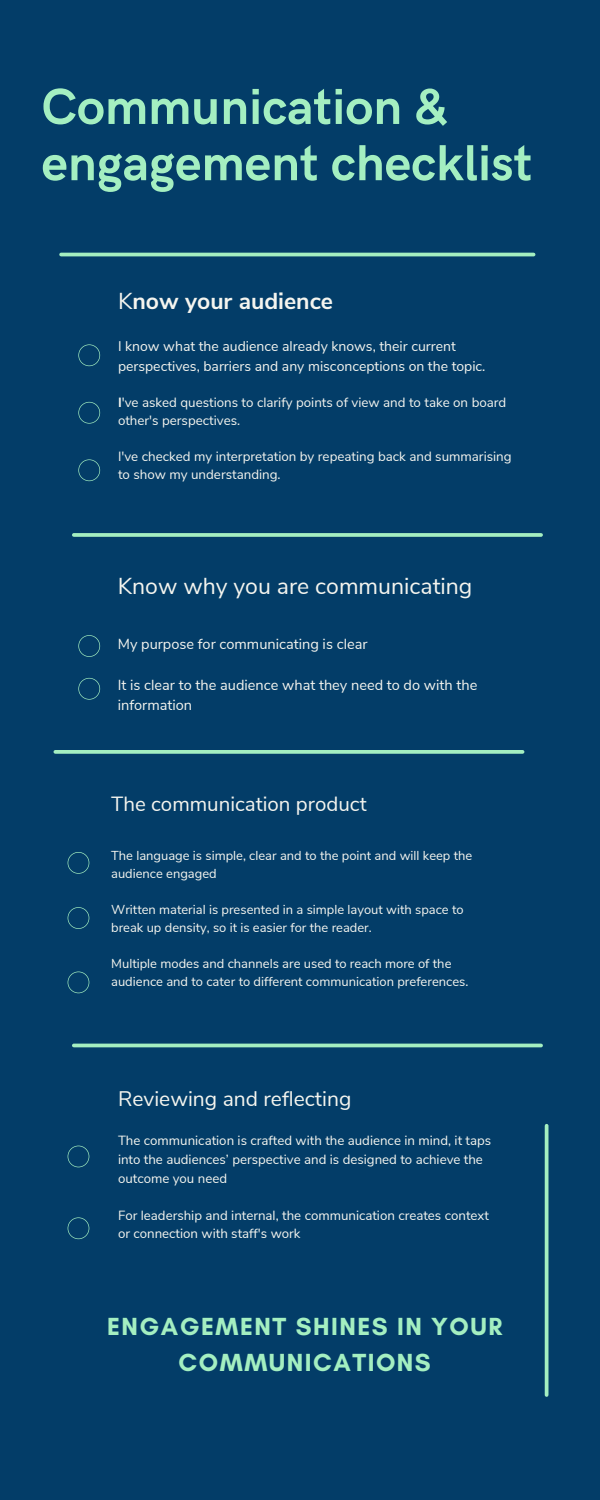
<style>
.page{position:relative;width:600px;height:1500px;background:#033d68}
.page>*{position:absolute;margin:0;border:0;box-sizing:border-box;transform-origin:0 0}
.t1{font:700 50.8px/56.2px "HK Grotesk";color:#a4efc1}
.t2{font:700 25.2px/35.2px "Glacial Indifference";letter-spacing:.06em;color:#a4efc1;text-align:center}
.t3{font:23px "Nunito Sans";color:#f5f5ef}
.t4{font:700 23px "Nunito Sans";color:#f5f5ef}
.t5{font:21.1px "Nunito Sans";color:#f5f5ef}
.t6{font:20.5px "Nunito Sans";color:#f5f5ef}
.t7{font:14.5px/20.2px "Nunito Sans";color:#f5f5ef}
.t8{font:14px/19.5px "Nunito Sans";color:#f5f5ef}
.t9{font:13.3px/18.5px "Nunito Sans";color:#f5f5ef}
.t10{font:13px/18.1px "Nunito Sans";color:#f5f5ef}
.t11{font:12.9px/18.1px "Nunito Sans";color:#f5f5ef}
.s1{font-weight:400}
.s2{font-weight:700}
</style>
<div class="page">
<hr style="left:61px;top:253px;width:473px;height:3px;background:#a4efc1">
<svg style="left:55px;top:750px;width:468px;height:4px;fill:#a4efc1"></svg>
<hr style="left:74px;top:1044px;width:467px;height:3px;background:#a4efc1">
<svg style="left:74px;top:533px;width:467px;height:4px;fill:#9ee8bd"></svg>
<hr style="left:545px;top:1126px;width:3px;height:269px;background:#a4efc1">
<svg style="left:78px;top:344px;width:22px;height:22px"></svg>
<svg style="left:78px;top:402px;width:22px;height:22px"></svg>
<svg style="left:78px;top:459px;width:22px;height:22px"></svg>
<svg style="left:78px;top:678px;width:22px;height:22px"></svg>
<svg style="left:78px;top:635px;width:22px;height:22px"></svg>
<svg style="left:68px;top:852px;width:21px;height:22px"></svg>
<svg style="left:68px;top:1146px;width:21px;height:21px"></svg>
<svg style="left:68px;top:907px;width:21px;height:22px"></svg>
<svg style="left:68px;top:972px;width:21px;height:21px"></svg>
<svg style="left:68px;top:1217px;width:21px;height:22px"></svg>
<p class="t1" style="left:41px;top:81px;width:492px">Communication &amp; engagement checklist</p>
<p class="t4" style="left:118px;top:286px;width:217px"><span class="s1">K</span>now your audience</p>
<p class="t8" style="left:118px;top:337px;width:369px">I know what the audience already knows, their current perspectives, barriers and any misconceptions on the topic.</p>
<p class="t9" style="left:118px;top:394px;width:390px;line-height:18px"><span class="s2">I</span>'ve asked questions to clarify points of view and to take on board other's perspectives.</p>
<p class="t9" style="left:118px;top:448px;width:395px;line-height:18px">I've checked my interpretation by repeating back and summarising to show my understanding.</p>
<p class="t3" style="left:118px;top:571px;width:356px">Know why you are communicating</p>
<p class="t7" style="left:118px;top:634px;width:251px">My purpose for communicating is clear</p>
<p class="t7" style="left:118px;top:675px;width:361px">It is clear to the audience what they need to do with the information</p>
<p class="t6" style="left:111px;top:790px;width:257px">The communication product</p>
<p class="t11" style="left:111px;top:846px;width:363px">The language is simple, clear and to the point and will keep the audience engaged</p>
<p class="t11" style="left:111px;top:901px;width:354px">Written material is presented in a simple layout with space to break up density, so it is easier for the reader.</p>
<p class="t10" style="left:111px;top:955px;width:359px">Multiple modes and channels are used to reach more of the audience and to cater to different communication preferences.</p>
<p class="t5" style="left:118px;top:1084px;width:235px">Reviewing and reflecting</p>
<p class="t9" style="left:118px;top:1132px;width:375px">The communication is crafted with the audience in mind, it taps into the audiences’ perspective and is designed to achieve the outcome you need</p>
<p class="t9" style="left:118px;top:1206px;width:372px">For leadership and internal, the communication creates context or connection with staff's work</p>
<p class="t2" style="left:107px;top:1309px;width:397px">ENGAGEMENT SHINES IN YOUR<br>COMMUNICATIONS</p>
</div>
